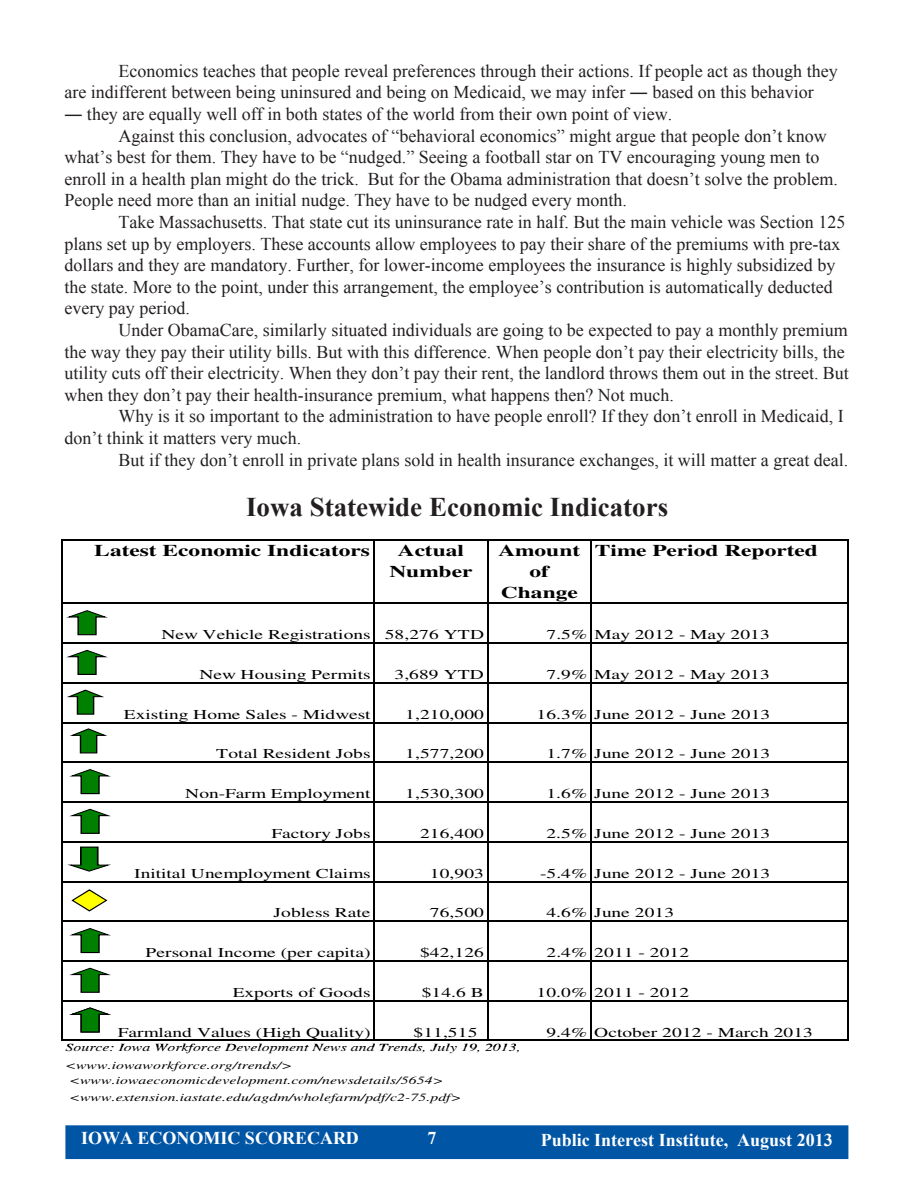
<style>
.page{position:relative;width:918px;height:1188px;background:#fff}
.page>*{position:absolute;margin:0;border:0;box-sizing:border-box;transform-origin:0 0}
.t1{font:700 27px "Times New Roman";color:#231f20}
.t2{font:18px/21.6px "Times New Roman";color:#231f20}
.t3{font:700 18px "Times New Roman";color:#fff}
.t4{font:700 16.35px/20.7px "Times";color:#000;text-align:center;scale:1.43 1}
.t5{font:13.65px "Times";letter-spacing:.005em;color:#000;scale:1.43 1}
.t6{font:italic 10.95px/17.9px "Times";letter-spacing:.005em;color:#000;scale:1.43 1}
</style>
<div class="page">
<hr style="left:61px;top:539px;width:2px;height:502px;background:#000">
<hr style="left:373px;top:541px;width:2px;height:500px;background:#000">
<hr style="left:487px;top:541px;width:2px;height:500px;background:#000">
<hr style="left:590px;top:541px;width:2px;height:500px;background:#000">
<hr style="left:847px;top:541px;width:2px;height:500px;background:#000">
<hr style="left:63px;top:539px;width:786px;height:2px;background:#000">
<hr style="left:63px;top:603px;width:786px;height:1px;background:#000">
<hr style="left:63px;top:642px;width:786px;height:2px;background:#000">
<hr style="left:63px;top:682px;width:786px;height:2px;background:#000">
<hr style="left:63px;top:722px;width:786px;height:1px;background:#000">
<hr style="left:63px;top:762px;width:786px;height:1px;background:#000">
<hr style="left:63px;top:801px;width:786px;height:2px;background:#000">
<hr style="left:63px;top:841px;width:786px;height:1px;background:#000">
<hr style="left:63px;top:881px;width:786px;height:1px;background:#000">
<hr style="left:63px;top:921px;width:786px;height:1px;background:#000">
<hr style="left:63px;top:960px;width:786px;height:2px;background:#000">
<hr style="left:63px;top:1000px;width:786px;height:1px;background:#000">
<hr style="left:63px;top:1040px;width:786px;height:1px;background:#000">
<svg style="left:66px;top:610px;width:42px;height:25px"></svg>
<svg style="left:69px;top:968px;width:42px;height:25px"></svg>
<svg style="left:66px;top:650px;width:42px;height:25px"></svg>
<svg style="left:67px;top:847px;width:44px;height:25px"></svg>
<svg style="left:67px;top:690px;width:37px;height:25px"></svg>
<svg style="left:71px;top:889px;width:36px;height:23px"></svg>
<svg style="left:69px;top:769px;width:42px;height:25px"></svg>
<svg style="left:69px;top:809px;width:42px;height:25px"></svg>
<svg style="left:70px;top:728px;width:37px;height:25px"></svg>
<svg style="left:69px;top:928px;width:42px;height:25px"></svg>
<svg style="left:69px;top:1007px;width:42px;height:26px"></svg>
<div style="left:66px;top:1126px;width:782px;height:32px;background:#0155a5"></div>
<div style="left:65px;top:1125px;width:783px;height:34px;border:2px solid #0155a5"></div>
<p class="t2" style="left:64px;top:60px;width:775px;text-indent:54px">Economics teaches that people reveal preferences through their actions. If people act as though they are indifferent between being uninsured and being on Medicaid, we may infer ― based on this behavior<br>― they are equally well off in both states of the world from their own point of view.</p>
<p class="t2" style="left:64px;top:125px;width:775px;text-indent:54px">Against this conclusion, advocates of “behavioral economics” might argue that people don’t know what’s best for them. They have to be “nudged.” Seeing a football star on TV encouraging young men to enroll in a health plan might do the trick. But for the Obama administration that doesn’t solve the problem.<br>People need more than an initial nudge. They have to be nudged every month.</p>
<p class="t2" style="left:64px;top:211px;width:782px;text-indent:54px">Take Massachusetts. That state cut its uninsurance rate in half. But the main vehicle was Section 125 plans set up by employers. These accounts allow employees to pay their share of the premiums with pre-tax dollars and they are mandatory. Further, for lower-income employees the insurance is highly subsidized by the state. More to the point, under this arrangement, the employee’s contribution is automatically deducted every pay period.</p>
<p class="t2" style="left:64px;top:319px;width:786px;text-indent:54px">Under ObamaCare, similarly situated individuals are going to be expected to pay a monthly premium the way they pay their utility bills. But with this difference. When people don’t pay their electricity bills, the utility cuts off their electricity. When they don’t pay their rent, the landlord throws them out in the street. But when they don’t pay their health-insurance premium, what happens then? Not much.</p>
<p class="t2" style="left:64px;top:405px;width:781px;text-indent:54px">Why is it so important to the administration to have people enroll? If they don’t enroll in Medicaid, I don’t think it matters very much.</p>
<p class="t2" style="left:118px;top:449px;width:731px">But if they don’t enroll in private plans sold in health insurance exchanges, it will matter a great deal.</p>
<p class="t1" style="left:246px;top:488px;width:424px">Iowa Statewide Economic Indicators</p>
<p class="t4" style="left:94px;top:542px;width:194px">Latest Economic Indicators</p>
<p class="t4" style="left:389px;top:542px;width:60px">Actual<br>Number</p>
<p class="t4" style="left:498px;top:542px;width:59px">Amount of<br>Change</p>
<p class="t4" style="left:595px;top:542px;width:158px">Time Period Reported</p>
<p class="t5" style="left:161px;top:629px;width:227px">New Vehicle Registrations 58,276 YTD</p>
<p class="t5" style="left:547px;top:629px;width:158px">7.5% May 2012 - May 2013</p>
<p class="t5" style="left:199px;top:669px;width:121px">New Housing Permits</p>
<p class="t5" style="left:395px;top:669px;width:64px">3,689 YTD</p>
<p class="t5" style="left:546px;top:669px;width:158px">7.9% May 2012 - May 2013</p>
<p class="t5" style="left:124px;top:709px;width:174px">Existing Home Sales - Midwest</p>
<p class="t5" style="left:405px;top:709px;width:56px">1,210,000</p>
<p class="t5" style="left:537px;top:709px;width:165px">16.3% June 2012 - June 2013</p>
<p class="t5" style="left:216px;top:748px;width:109px">Total Resident Jobs</p>
<p class="t5" style="left:405px;top:748px;width:56px">1,577,200</p>
<p class="t5" style="left:546px;top:748px;width:158px">1.7% June 2012 - June 2013</p>
<p class="t5" style="left:185px;top:788px;width:131px">Non-Farm Employment</p>
<p class="t5" style="left:405px;top:788px;width:56px">1,530,300</p>
<p class="t5" style="left:546px;top:788px;width:158px">1.6% June 2012 - June 2013</p>
<p class="t5" style="left:271px;top:828px;width:71px">Factory Jobs</p>
<p class="t5" style="left:420px;top:828px;width:46px">216,400</p>
<p class="t5" style="left:546px;top:828px;width:158px">2.5% June 2012 - June 2013</p>
<p class="t5" style="left:134px;top:868px;width:167px">Initital Unemployment Claims</p>
<p class="t5" style="left:430px;top:868px;width:39px">10,903</p>
<p class="t5" style="left:540px;top:868px;width:162px">-5.4% June 2012 - June 2013</p>
<p class="t5" style="left:273px;top:907px;width:69px">Jobless Rate</p>
<p class="t5" style="left:430px;top:907px;width:39px">76,500</p>
<p class="t5" style="left:546px;top:907px;width:91px">4.6% June 2013</p>
<p class="t5" style="left:145px;top:947px;width:159px">Personal Income (per capita)</p>
<p class="t5" style="left:420px;top:947px;width:46px">$42,126</p>
<p class="t5" style="left:546px;top:947px;width:101px">2.4% 2011 - 2012</p>
<p class="t5" style="left:233px;top:987px;width:98px">Exports of Goods</p>
<p class="t5" style="left:422px;top:987px;width:45px">$14.6 B</p>
<p class="t5" style="left:537px;top:987px;width:108px">10.0% 2011 - 2012</p>
<p class="t5" style="left:118px;top:1027px;width:178px">Farmland Values (High Quality)</p>
<p class="t5" style="left:414px;top:1027px;width:46px">$11,515</p>
<p class="t5" style="left:546px;top:1027px;width:188px">9.4% October 2012 - March 2013</p>
<p class="t6" style="left:65px;top:1040px;width:320px">Source: Iowa Workforce Development News and Trends, July 19, 2013, &lt;www.iowaworkforce.org/trends/&gt;</p>
<p class="t6" style="left:69px;top:1073px;width:276px;line-height:17px">&lt;www.iowaeconomicdevelopment.com/newsdetails/5654&gt; &lt;www.extension.iastate.edu/agdm/wholefarm/pdf/c2-75.pdf&gt;</p>
<p class="t3" style="left:81px;top:1126px;width:279px">Iowa Economic Scorecard</p>
<p class="t3" style="left:541px;top:1128px;width:293px">Public Interest Institute, August 2013</p>
</div>
